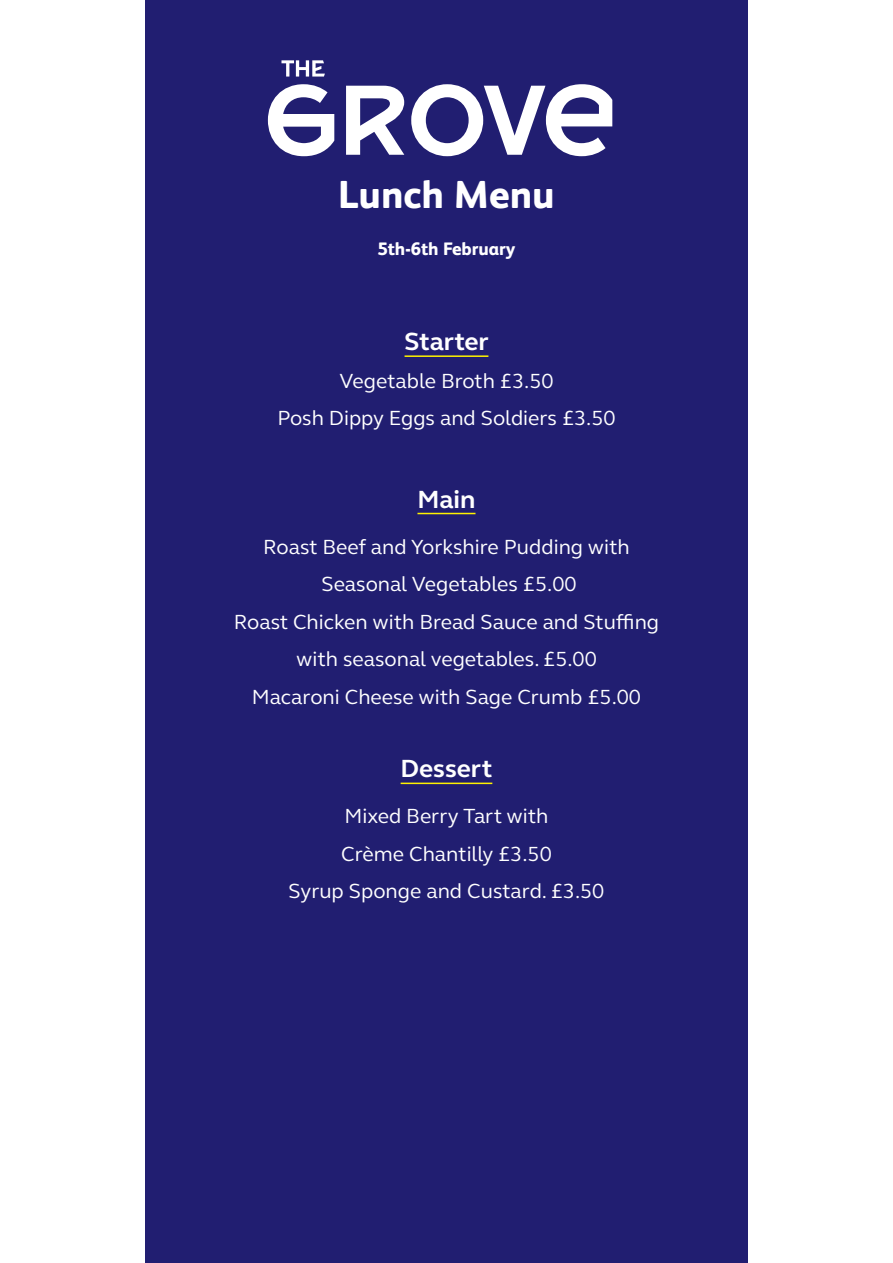
<style>
.page{position:relative;width:893px;height:1263px;background:#211e71}
.page>*{position:absolute;margin:0;border:0;box-sizing:border-box;transform-origin:0 0}
.t1{font:800 39px "FS Albert";color:#fff}
.t2{font:700 25.5px "FS Elliot Pro";color:#fff}
.t3{font:21px/37.5px "FS Elliot Pro";color:#fff;text-align:center}
.t4{font:800 18px "FS Albert";color:#fff}
</style>
<div class="page">
<svg style="left:268px;top:84px;width:66px;height:72px"></svg>
<svg style="left:411px;top:84px;width:201px;height:72px"></svg>
<svg style="left:346px;top:86px;width:58px;height:69px"></svg>
<svg style="left:281px;top:60px;width:44px;height:17px"></svg>
<hr style="left:405px;top:355px;width:83px;height:2px;background:#fff200">
<hr style="left:417px;top:513px;width:58px;height:1px;background:#fff200">
<hr style="left:401px;top:783px;width:91px;height:1px;background:#fff200">
<div style="left:0;top:0;width:145px;height:1263px;background:#fff"></div>
<div style="left:748px;top:0;width:145px;height:1263px;background:#fff"></div>
<h1 class="t1" style="left:338px;top:172px;width:218px">Lunch Menu</h1>
<p class="t4" style="left:377px;top:238px;width:140px">5th-6th February</p>
<p class="t2" style="left:405px;top:324px;width:86px">Starter</p>
<p class="t3" style="left:277px;top:361px;width:340px">Vegetable Broth £3.50<br>Posh Dippy Eggs and Soldiers £3.50</p>
<p class="t2" style="left:417px;top:482px;width:60px">Main</p>
<p class="t3" style="left:234px;top:527px;width:427px">Roast Beef and Yorkshire Pudding with Seasonal Vegetables £5.00<br>Roast Chicken with Bread Sauce and Stuffing with seasonal vegetables. £5.00<br>Macaroni Cheese with Sage Crumb £5.00</p>
<p class="t2" style="left:401px;top:752px;width:93px">Dessert</p>
<p class="t3" style="left:289px;top:797px;width:317px">Mixed Berry Tart with<br>Crème Chantilly £3.50<br>Syrup Sponge and Custard. £3.50</p>
</div>
